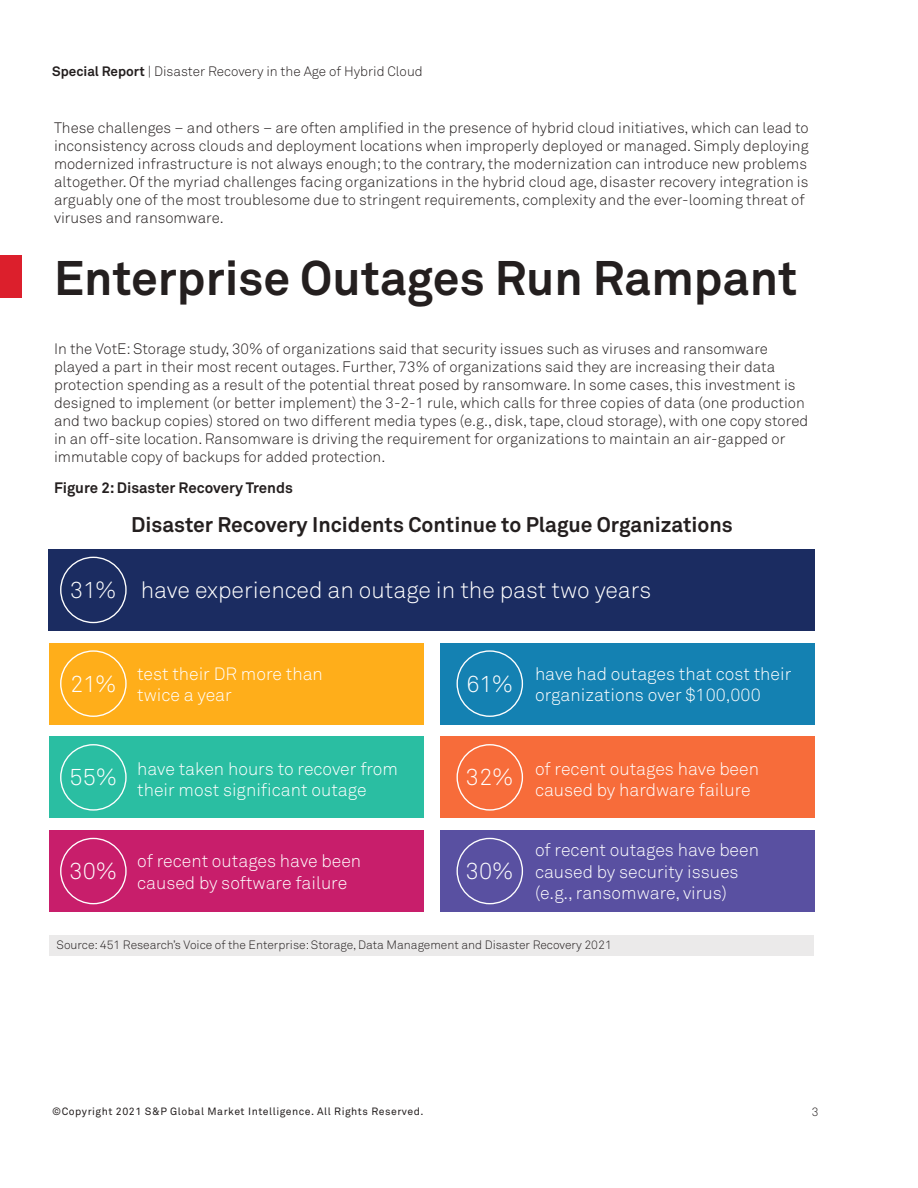
<style>
.page{position:relative;width:918px;height:1188px;background:#fff}
.page>*{position:absolute;margin:0;border:0;box-sizing:border-box;transform-origin:0 0}
.t1{font:700 48px "Akkurat Pro";color:#241f1f}
.t2{font:300 23.1px "Akkurat Pro";color:#fff}
.t3{font:700 21px "Akkurat Pro";color:#241f1f}
.t4{font:300 17.7px/21.1px "Akkurat Pro";color:#fff}
.t5{font:300 15px/18px "Akkurat Pro";color:#241f1f}
.t6{font:700 15px "Akkurat Pro";color:#241f1f}
.t7{font:300 13.5px "Akkurat Pro";color:#241f1f}
.t8{font:300 12px "Akkurat Pro";color:#241f1f}
.t9{font:10.5px "Akkurat Pro";letter-spacing:.05em;color:#241f1f}
.s1{font-weight:700}
</style>
<div class="page">
<div style="left:0;top:255px;width:21px;height:42px;background:#dc1f2c"></div>
<div style="left:50px;top:935px;width:764px;height:21px;background:#ebeaea"></div>
<div style="left:49px;top:549px;width:766px;height:82px;background:#1b2c61"></div>
<div style="left:440px;top:643px;width:375px;height:81px;background:#1481b2"></div>
<div style="left:49px;top:643px;width:375px;height:81px;background:#ffae1a"></div>
<div style="left:440px;top:737px;width:375px;height:81px;background:#f76c3a"></div>
<div style="left:49px;top:737px;width:375px;height:81px;background:#2abea2"></div>
<div style="left:440px;top:830px;width:375px;height:82px;background:#5950a1"></div>
<div style="left:49px;top:830px;width:375px;height:82px;background:#c81e6b"></div>
<div style="left:60px;top:557px;width:67px;height:66px;border:1px solid #fff;border-radius:50%"></div>
<div style="left:60px;top:650px;width:67px;height:67px;border:1px solid #fff;border-radius:50%"></div>
<div style="left:60px;top:744px;width:67px;height:67px;border:1px solid #fff;border-radius:50%"></div>
<div style="left:60px;top:838px;width:67px;height:66px;border:1px solid #fff;border-radius:50%"></div>
<div style="left:457px;top:650px;width:66px;height:67px;border:1px solid #fff;border-radius:50%"></div>
<div style="left:457px;top:744px;width:66px;height:67px;border:1px solid #fff;border-radius:50%"></div>
<div style="left:457px;top:838px;width:66px;height:66px;border:1px solid #fff;border-radius:50%"></div>
<p class="t7" style="left:52px;top:63px;width:372px"><span class="s1">Special Report</span> | Disaster Recovery in the Age of Hybrid Cloud</p>
<p class="t5" style="left:54px;top:119px;width:756px">These challenges – and others – are often amplified in the presence of hybrid cloud initiatives, which can lead to inconsistency across clouds and deployment locations when improperly deployed or managed. Simply deploying modernized infrastructure is not always enough; to the contrary, the modernization can introduce new problems altogether. Of the myriad challenges facing organizations in the hybrid cloud age, disaster recovery integration is arguably one of the most troublesome due to stringent requirements, complexity and the ever-looming threat of viruses and ransomware.</p>
<h1 class="t1" style="left:54px;top:249px;width:745px">Enterprise Outages Run Rampant</h1>
<p class="t5" style="left:54px;top:340px;width:756px">In the VotE: Storage study, 30% of organizations said that security issues such as viruses and ransomware played a part in their most recent outages. Further, 73% of organizations said they are increasing their data protection spending as a result of the potential threat posed by ransomware. In some cases, this investment is designed to implement (or better implement) the 3-2-1 rule, which calls for three copies of data (one production and two backup copies) stored on two different media types (e.g., disk, tape, cloud storage), with one copy stored in an off-site location. Ransomware is driving the requirement for organizations to maintain an air-gapped or immutable copy of backups for added protection.</p>
<p class="t6" style="left:54px;top:479px;width:240px">Figure 2: Disaster Recovery Trends</p>
<h3 class="t3" style="left:131px;top:512px;width:603px">Disaster Recovery Incidents Continue to Plague Organizations</h3>
<h2 class="t2" style="left:70px;top:576px;width:48px">31%</h2>
<h2 class="t2" style="left:141px;top:576px;width:512px">have experienced an outage in the past two years</h2>
<h2 class="t2" style="left:70px;top:670px;width:48px">21%</h2>
<p class="t4" style="left:137px;top:663px;width:187px">test their DR more than twice a year</p>
<h2 class="t2" style="left:466px;top:670px;width:48px">61%</h2>
<p class="t4" style="left:535px;top:663px;width:258px">have had outages that cost their organizations over $100,000</p>
<h2 class="t2" style="left:70px;top:763px;width:49px">55%</h2>
<p class="t4" style="left:137px;top:758px;width:262px">have taken hours to recover from their most significant outage</p>
<h2 class="t2" style="left:466px;top:763px;width:49px">32%</h2>
<p class="t4" style="left:535px;top:758px;width:225px">of recent outages have been caused by hardware failure</p>
<h2 class="t2" style="left:70px;top:857px;width:49px">30%</h2>
<p class="t4" style="left:137px;top:851px;width:225px">of recent outages have been caused by software failure</p>
<h2 class="t2" style="left:466px;top:857px;width:49px">30%</h2>
<p class="t4" style="left:535px;top:840px;width:225px">of recent outages have been caused by security issues (e.g., ransomware, virus)</p>
<p class="t8" style="left:57px;top:937px;width:557px">Source: 451 Research’s Voice of the Enterprise: Storage, Data Management and Disaster Recovery 2021</p>
<p class="t9" style="left:52px;top:1105px;width:373px">©Copyright 2021 S&amp;P Global Market Intelligence. All Rights Reserved.</p>
<p class="t8" style="left:812px;top:1105px;width:8px">3</p>
</div>
